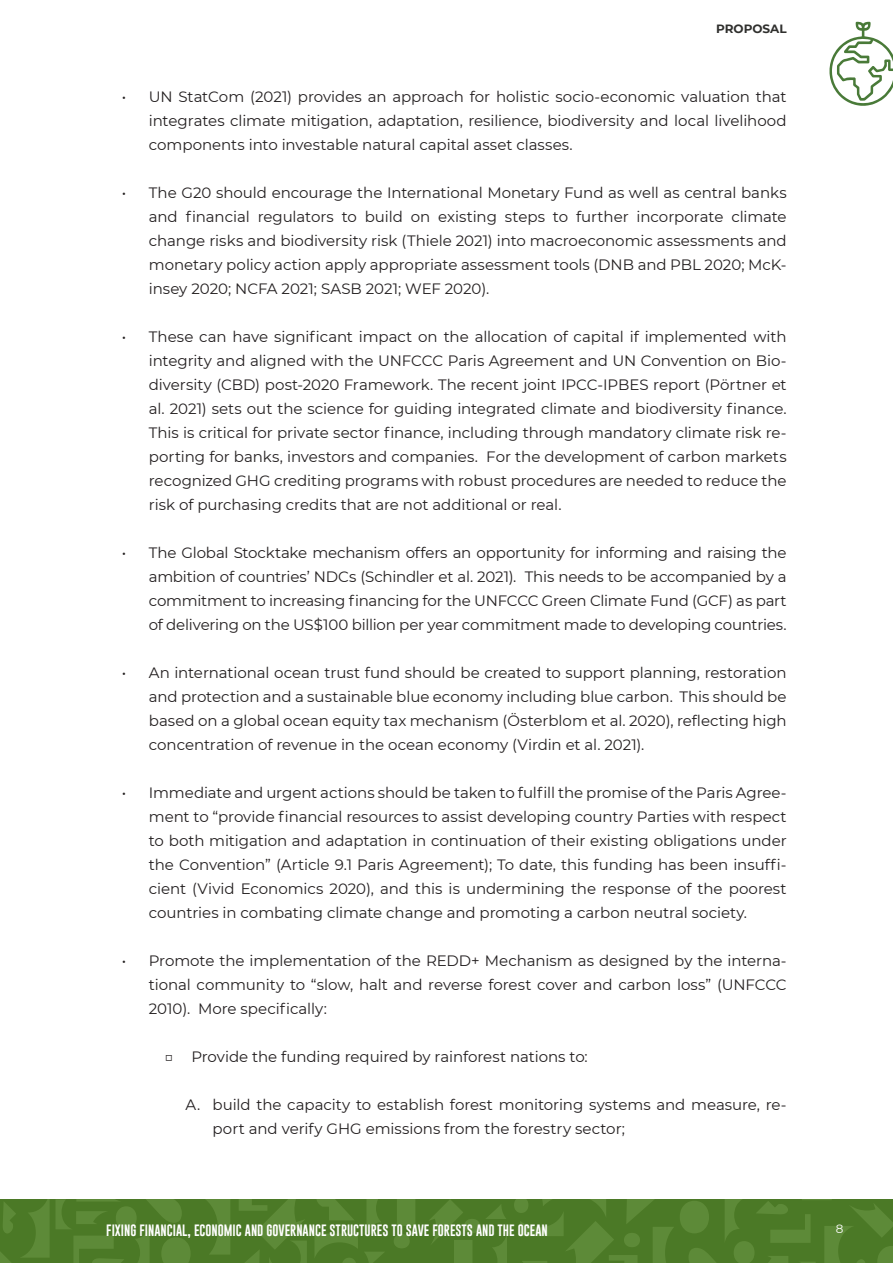
<style>
.page{position:relative;width:893px;height:1263px;background:#fff}
.page>*{position:absolute;margin:0;border:0;box-sizing:border-box;transform-origin:0 0}
.t1{font:15px/24px "Montserrat";letter-spacing:-.005em;color:#231f20;text-align:justify}
.t2{font:12px "Gobold";color:#fff}
.t3{font:700 12px "Montserrat";color:#30302e}
.t4{font:12px "Montserrat";color:#fff}
</style>
<div class="page">
<div style="left:0;top:1199px;width:893px;height:64px;background:#4b7926"></div>
<svg style="left:514px;top:1199px;width:379px;height:64px"></svg>
<svg style="left:430px;top:1200px;width:77px;height:63px"></svg>
<svg style="left:0;top:1199px;width:415px;height:64px"></svg>
<svg style="left:829px;top:22px;width:64px;height:84px"></svg>
<p class="t3" style="left:716px;top:20px;width:72px">PROPOSAL</p>
<p class="t1" style="left:149px;top:84px;width:639px;text-indent:-27px">• UN StatCom (2021) provides an approach for holistic socio-economic valuation that integrates climate mitigation, adaptation, resilience, biodiversity and local livelihood components into investable natural capital asset classes.</p>
<p class="t1" style="left:149px;top:180px;width:639px;text-indent:-27px">• The G20 should encourage the International Monetary Fund as well as central banks and financial regulators to build on existing steps to further incorporate climate change risks and biodiversity risk (Thiele 2021) into macroeconomic assessments and monetary policy action apply appropriate assessment tools (DNB and PBL 2020; McK&shy;insey 2020; NCFA 2021; SASB 2021; WEF 2020).</p>
<p class="t1" style="left:149px;top:324px;width:639px;text-indent:-27px">• These can have significant impact on the allocation of capital if implemented with integrity and aligned with the UNFCCC Paris Agreement and UN Convention on Bio&shy;diversity (CBD) post-2020 Framework. The recent joint IPCC-IPBES report (Pörtner et al. 2021) sets out the science for guiding integrated climate and biodiversity finance.<br>This is critical for private sector finance, including through mandatory climate risk re&shy;porting for banks, investors and companies. For the development of carbon markets recognized GHG crediting programs with robust procedures are needed to reduce the risk of purchasing credits that are not additional or real.</p>
<p class="t1" style="left:149px;top:540px;width:639px;text-indent:-27px">• The Global Stocktake mechanism offers an opportunity for informing and raising the ambition of countries’ NDCs (Schindler et al. 2021). This needs to be accompanied by a commitment to increasing financing for the UNFCCC Green Climate Fund (GCF) as part of delivering on the US$100 billion per year commitment made to developing countries.</p>
<p class="t1" style="left:149px;top:660px;width:639px;text-indent:-27px">• An international ocean trust fund should be created to support planning, restoration and protection and a sustainable blue economy including blue carbon. This should be based on a global ocean equity tax mechanism (Österblom et al. 2020), reflecting high concentration of revenue in the ocean economy (Virdin et al. 2021).</p>
<p class="t1" style="left:149px;top:780px;width:639px;text-indent:-27px">• Immediate and urgent actions should be taken to fulfill the promise of the Paris Agree&shy;ment to “provide financial resources to assist developing country Parties with respect to both mitigation and adaptation in continuation of their existing obligations under the Convention” (Article 9.1 Paris Agreement); To date, this funding has been insuffi&shy;cient (Vivid Economics 2020), and this is undermining the response of the poorest countries in combating climate change and promoting a carbon neutral society.</p>
<p class="t1" style="left:149px;top:948px;width:639px;text-indent:-27px">• Promote the implementation of the REDD+ Mechanism as designed by the interna&shy;tional community to “slow, halt and reverse forest cover and carbon loss” (UNFCCC 2010). More specifically:</p>
<p class="t1" style="left:164px;top:1044px;width:425px">□ Provide the funding required by rainforest nations to:</p>
<p class="t1" style="left:213px;top:1092px;width:576px;text-indent:-27px">A. build the capacity to establish forest monitoring systems and measure, re&shy;port and verify GHG emissions from the forestry sector;</p>
<p class="t2" style="left:106px;top:1223px;width:443px">FIXING FINANCIAL, ECONOMIC AND GOVERNANCE STRUCTURES TO SAVE FORESTS AND THE OCEAN</p>
<p class="t4" style="left:836px;top:1221px;width:9px">8</p>
</div>
